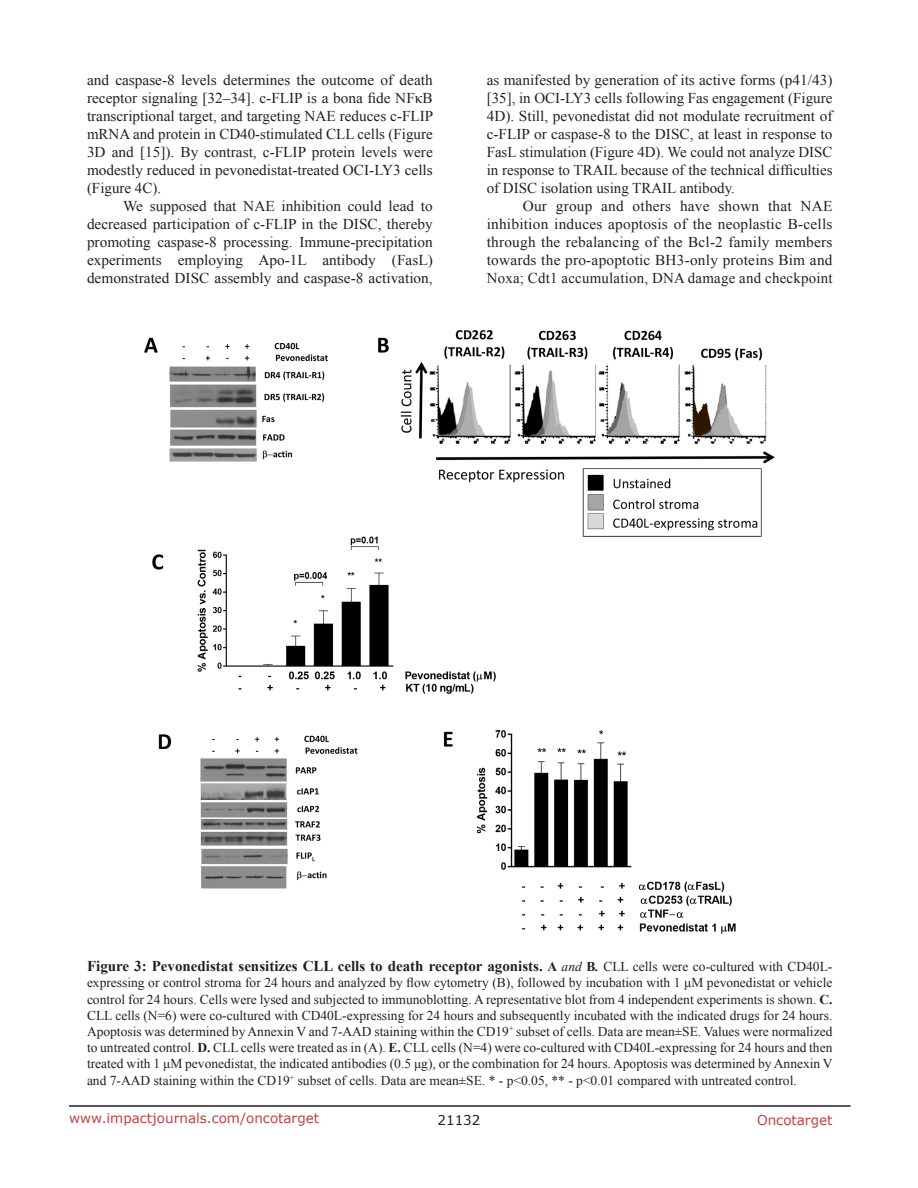
<style>
.page{position:relative;width:918px;height:1188px;background:#fff}
.page>*{position:absolute;margin:0;border:0;box-sizing:border-box;transform-origin:0 0}
.BodyText{font:15px/18px "Times New Roman";color:#231f20;text-align:justify}
.figuretext{font:700 15px "Times New Roman";color:#231f20}
.figuretext-2{font:13.5px/16.2px "Times New Roman";color:#231f20;text-align:justify}
.t1{font:13.5px "Verdana";color:#c24141}
.t2{font:13.5px "Verdana";color:#231f20}
.s1{font-size:13.5px}
.s2{font-weight:400;font-style:italic;font-size:13.5px}
.s3{font-style:italic;font-size:13.5px}
.s4{font-weight:400;font-size:13.5px}
.s5{font-weight:700}
</style>
<div class="page">
<hr style="left:69px;top:1105px;width:781px;height:2px;background:#231f20">
<img style="left:145px;top:331px;width:630px;height:603px">
<p class="BodyText" style="left:87px;top:71px;width:348px">and caspase-8 levels determines the outcome of death receptor signaling [32–34]. c-FLIP is a bona fide NFκB transcriptional target, and targeting NAE reduces c-FLIP mRNA and protein in CD40-stimulated CLL cells (Figure 3D and [15]). By contrast, c-FLIP protein levels were modestly reduced in pevonedistat-treated OCI-LY3 cells (Figure 4C).</p>
<p class="BodyText" style="left:87px;top:197px;width:347px;text-indent:36px">We supposed that NAE inhibition could lead to decreased participation of c-FLIP in the DISC, thereby promoting caspase-8 processing. Immune-precipitation experiments employing Apo-1L antibody (FasL) demonstrated DISC assembly and caspase-8 activation,</p>
<p class="BodyText" style="left:487px;top:71px;width:347px">as manifested by generation of its active forms (p41/43) [35], in OCI-LY3 cells following Fas engagement (Figure 4D). Still, pevonedistat did not modulate recruitment of c-FLIP or caspase-8 to the DISC, at least in response to FasL stimulation (Figure 4D). We could not analyze DISC in response to TRAIL because of the technical difficulties of DISC isolation using TRAIL antibody.</p>
<p class="BodyText" style="left:487px;top:197px;width:347px;text-indent:36px">Our group and others have shown that NAE inhibition induces apoptosis of the neoplastic B-cells through the rebalancing of the Bcl-2 family members towards the pro-apoptotic BH3-only proteins Bim and Noxa; Cdt1 accumulation, DNA damage and checkpoint</p>
<p class="figuretext" style="left:87px;top:956px;width:747px">Figure 3: Pevonedistat sensitizes CLL cells to death receptor agonists. <span class="s1">A</span> <span class="s2">and</span> <span class="s1">B</span><span class="s3">.</span> <span class="s4">CLL cells were co-cultured with CD40L-</span></p>
<p class="figuretext-2" style="left:87px;top:974px;width:747px">expressing or control stroma for 24 hours and analyzed by flow cytometry (B), followed by incubation with 1 μM pevonedistat or vehicle control for 24 hours. Cells were lysed and subjected to immunoblotting. A representative blot from 4 independent experiments is shown. <span class="s5">C.<br></span>CLL cells (N=6) were co-cultured with CD40L-expressing for 24 hours and subsequently incubated with the indicated drugs for 24 hours.<br>Apoptosis was determined by Annexin V and 7-AAD staining within the CD19<sup>+</sup> subset of cells. Data are mean±SE. Values were normalized to untreated control. <span class="s5">D.</span> CLL cells were treated as in (A). <span class="s5">E.</span> CLL cells (N=4) were co-cultured with CD40L-expressing for 24 hours and then treated with 1 μM pevonedistat, the indicated antibodies (0.5 μg), or the combination for 24 hours. Apoptosis was determined by Annexin V and 7-AAD staining within the CD19<sup>+</sup> subset of cells. Data are mean±SE. * - p&lt;0.05, ** - p&lt;0.01 compared with untreated control.</p>
<p class="t1" style="left:69px;top:1109px;width:252px">www.impactjournals.com/oncotarget</p>
<p class="t2" style="left:438px;top:1111px;width:44px">21132</p>
<p class="t1" style="left:757px;top:1111px;width:77px">Oncotarget</p>
</div>
